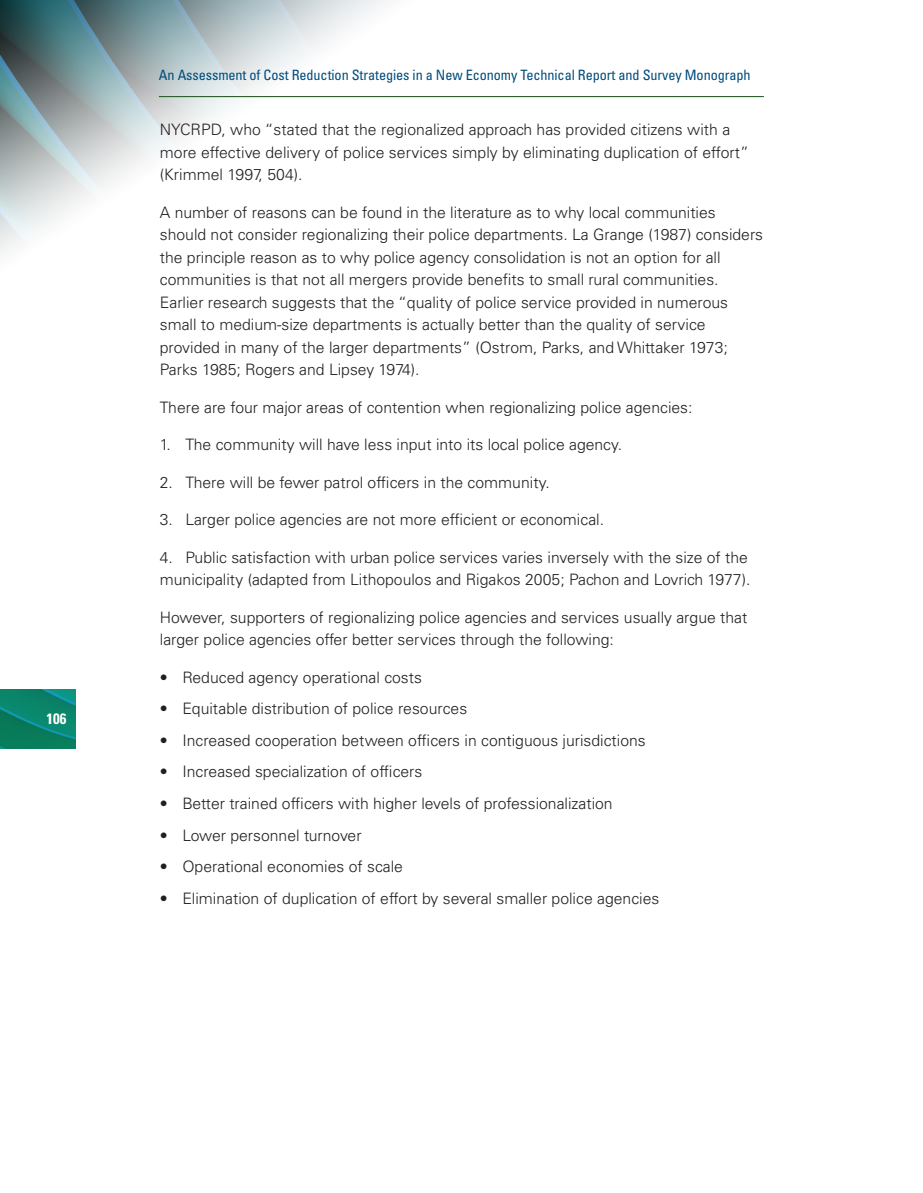
<style>
.page{position:relative;width:923px;height:1193px;background:#fff}
.page>*{position:absolute;margin:0;border:0;box-sizing:border-box;transform-origin:0 0}
.Body_Text{font:300 15.75px/22.5px "Univers LT Std";color:#231f20}
.t1{font:700 condensed 15px "Univers LT Std";color:#fff}
.t2{font:condensed 14.25px "Univers LT Std";letter-spacing:-.005em;color:#014d7c}
</style>
<div class="page">
<img style="left:0;top:0;width:458px;height:255px">
<img style="left:0;top:689px;width:76px;height:59px">
<hr style="left:159px;top:96px;width:605px;height:1px;background:#316030">
<p class="t1" style="left:47px;top:710px;width:21px">106</p>
<p class="t2" style="left:159px;top:66px;width:593px">An Assessment of Cost Reduction Strategies in a New Economy Technical Report and Survey Monograph</p>
<p class="Body_Text" style="left:160px;top:118px;width:590px">NYCRPD, who “stated that the regionalized approach has provided citizens with a more effective delivery of police services simply by eliminating duplication of effort” (Krimmel 1997, 504).</p>
<p class="Body_Text" style="left:160px;top:201px;width:605px">A number of reasons can be found in the literature as to why local communities should not consider regionalizing their police departments. La Grange (1987) considers the principle reason as to why police agency consolidation is not an option for all communities is that not all mergers provide benefits to small rural communities.<br>Earlier research suggests that the “quality of police service provided in numerous small to medium-size departments is actually better than the quality of service provided in many of the larger departments” (Ostrom, Parks, and Whittaker 1973; Parks 1985; Rogers and Lipsey 1974).</p>
<p class="Body_Text" style="left:160px;top:396px;width:534px">There are four major areas of contention when regionalizing police agencies:</p>
<p class="Body_Text" style="left:160px;top:433px;width:464px">1. The community will have less input into its local police agency.</p>
<p class="Body_Text" style="left:160px;top:471px;width:391px">2. There will be fewer patrol officers in the community.</p>
<p class="Body_Text" style="left:160px;top:508px;width:446px">3. Larger police agencies are not more efficient or economical.</p>
<p class="Body_Text" style="left:160px;top:546px;width:592px">4. Public satisfaction with urban police services varies inversely with the size of the municipality (adapted from Lithopoulos and Rigakos 2005; Pachon and Lovrich 1977).</p>
<p class="Body_Text" style="left:160px;top:606px;width:589px">However, supporters of regionalizing police agencies and services usually argue that larger police agencies offer better services through the following:</p>
<p class="Body_Text" style="left:160px;top:666px;width:264px">• Reduced agency operational costs</p>
<p class="Body_Text" style="left:160px;top:697px;width:309px">• Equitable distribution of police resources</p>
<p class="Body_Text" style="left:160px;top:729px;width:487px">• Increased cooperation between officers in contiguous jurisdictions</p>
<p class="Body_Text" style="left:160px;top:760px;width:264px">• Increased specialization of officers</p>
<p class="Body_Text" style="left:160px;top:792px;width:454px">• Better trained officers with higher levels of professionalization</p>
<p class="Body_Text" style="left:160px;top:823px;width:203px">• Lower personnel turnover</p>
<p class="Body_Text" style="left:160px;top:855px;width:245px">• Operational economies of scale</p>
<p class="Body_Text" style="left:160px;top:886px;width:501px">• Elimination of duplication of effort by several smaller police agencies</p>
</div>
